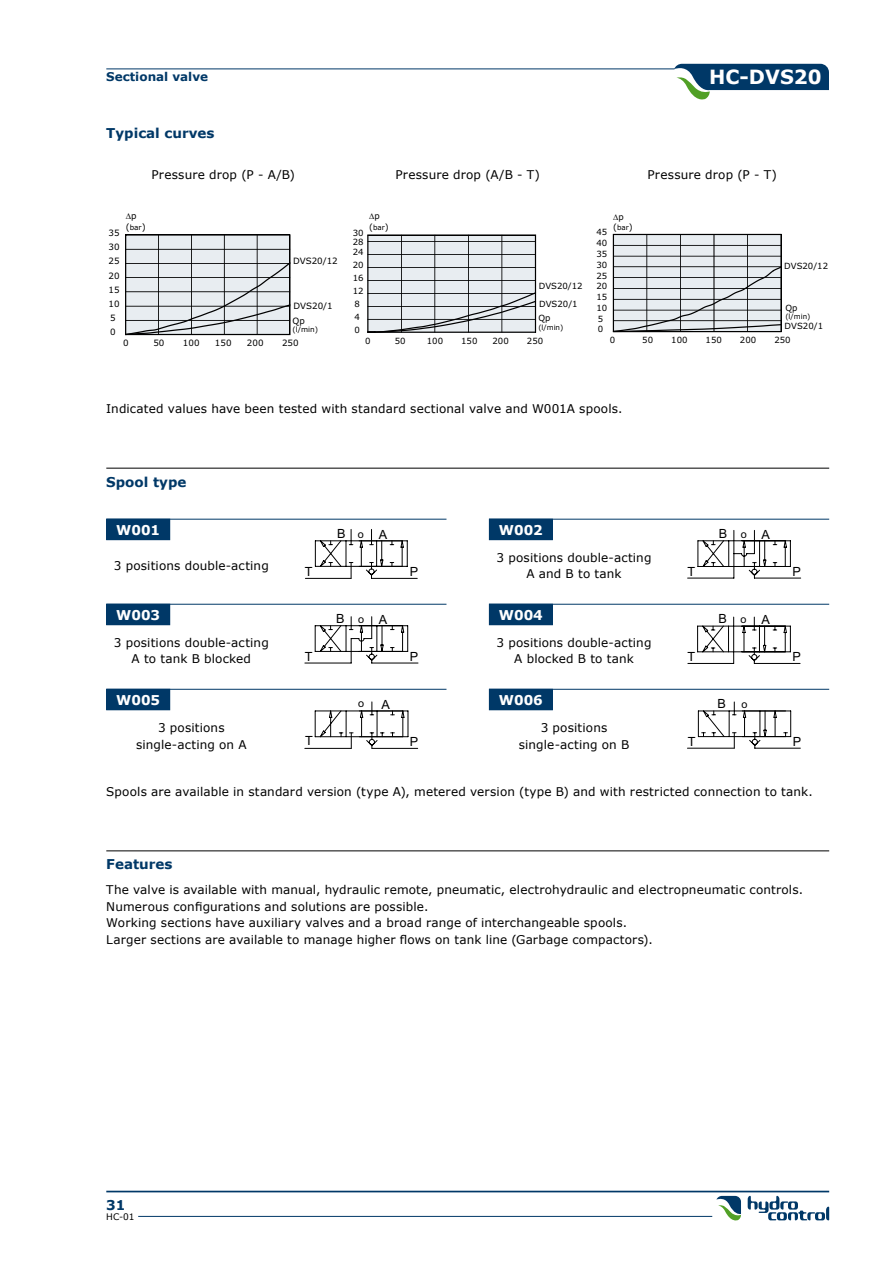
<style>
.page{position:relative;width:893px;height:1263px;background:#fff}
.page>*{position:absolute;margin:0;border:0;box-sizing:border-box;transform-origin:0 0}
.t1{font:700 19.5px "Verdana";color:#fff}
.t2{font:700 13.5px "Verdana";color:#003867}
.t3{font:700 13.5px "Verdana";color:#fff}
.t4{font:12.6px "Arial";color:#000}
.t5{font:12px/16.5px "Verdana";letter-spacing:.01em;color:#000;text-align:center}
.t6{font:700 12px "Verdana";color:#003867}
.t7{font:10.8px "Arial";color:#000}
.t8{font:9px "Verdana";color:#000}
.t9{font:8.7px "Verdana";color:#000}
.t10{font:8.55px "Verdana";color:#000}
.t11{font:7.2px "Verdana";color:#000}
.s1{font-size:8.7px}
.s2{font-size:8.55px}
.s3{font-size:10.8px}
</style>
<div class="page">
<svg style="left:125px;top:234px;width:166px;height:101px"></svg>
<svg style="left:613px;top:234px;width:169px;height:98px"></svg>
<svg style="left:367px;top:234px;width:169px;height:99px"></svg>
<hr style="left:106px;top:468px;width:723px;height:1px;background:#000">
<div style="left:107px;top:519px;width:63px;height:21px;background:#003867"></div>
<svg style="left:305px;top:529px;width:113px;height:50px"></svg>
<hr style="left:106px;top:519px;width:340px;height:1px;background:#003867">
<div style="left:489px;top:519px;width:63px;height:21px;background:#003867"></div>
<svg style="left:687px;top:530px;width:114px;height:49px"></svg>
<hr style="left:489px;top:519px;width:340px;height:1px;background:#003867">
<div style="left:107px;top:604px;width:63px;height:21px;background:#003867"></div>
<svg style="left:304px;top:616px;width:115px;height:47px"></svg>
<hr style="left:106px;top:604px;width:340px;height:1px;background:#003867">
<div style="left:489px;top:604px;width:63px;height:21px;background:#003867"></div>
<svg style="left:687px;top:616px;width:114px;height:48px"></svg>
<hr style="left:489px;top:604px;width:340px;height:1px;background:#003867">
<div style="left:107px;top:689px;width:63px;height:21px;background:#003867"></div>
<hr style="left:372px;top:748px;width:46px;height:1px;background:#000">
<hr style="left:305px;top:748px;width:46px;height:1px;background:#000">
<svg style="left:315px;top:701px;width:94px;height:48px"></svg>
<hr style="left:106px;top:689px;width:340px;height:1px;background:#003867">
<div style="left:489px;top:689px;width:63px;height:21px;background:#003867"></div>
<svg style="left:687px;top:701px;width:114px;height:48px"></svg>
<hr style="left:489px;top:689px;width:340px;height:1px;background:#003867">
<hr style="left:106px;top:850px;width:723px;height:1px;background:#000">
<hr style="left:106px;top:69px;width:568px;height:1px;background:#003867">
<svg style="left:674px;top:64px;width:155px;height:36px"></svg>
<hr style="left:106px;top:1191px;width:723px;height:1px;background:#003867">
<hr style="left:138px;top:1216px;width:574px;height:1px;background:#003867">
<svg style="left:716px;top:1196px;width:25px;height:25px"></svg>
<svg style="left:748px;top:1196px;width:81px;height:24px"></svg>
<p class="t6" style="left:106px;top:69px;width:103px">Sectional valve</p>
<p class="t2" style="left:106px;top:124px;width:110px">Typical curves</p>
<h1 class="t1" style="left:709px;top:64px;width:55px">hc-dvs</h1>
<h1 class="t1" style="left:794px;top:64px;width:29px">20</h1>
<p class="t5" style="left:151px;top:167px;width:145px">Pressure drop (P - A/B)</p>
<p class="t5" style="left:395px;top:167px;width:146px">Pressure drop (A/B - T)</p>
<p class="t5" style="left:648px;top:167px;width:131px">Pressure drop (P - T)</p>
<p class="t9" style="left:126px;top:210px;width:12px">∆p</p>
<p class="t11" style="left:126px;top:222px;width:21px"><span class="s1">(</span>bar<span class="s1">)</span></p>
<p class="t9" style="left:109px;top:227px;width:13px">35</p>
<p class="t10" style="left:369px;top:211px;width:12px">∆p</p>
<p class="t11" style="left:369px;top:222px;width:21px"><span class="s2">(</span>bar<span class="s2">)</span></p>
<p class="t10" style="left:353px;top:227px;width:12px">30</p>
<p class="t10" style="left:613px;top:211px;width:12px">∆p</p>
<p class="t11" style="left:613px;top:223px;width:21px"><span class="s2">(</span>bar<span class="s2">)</span></p>
<p class="t10" style="left:596px;top:227px;width:12px">45</p>
<p class="t9" style="left:109px;top:241px;width:13px">30</p>
<p class="t9" style="left:109px;top:256px;width:13px">25</p>
<p class="t9" style="left:109px;top:270px;width:13px">20</p>
<p class="t9" style="left:109px;top:284px;width:13px">15</p>
<p class="t9" style="left:109px;top:298px;width:13px">10</p>
<p class="t9" style="left:110px;top:312px;width:7px">5</p>
<p class="t9" style="left:110px;top:327px;width:7px">0</p>
<p class="t9" style="left:293px;top:255px;width:46px">DVS20/12</p>
<p class="t9" style="left:293px;top:300px;width:41px">DVS20/1</p>
<p class="t9" style="left:293px;top:315px;width:14px">Qp</p>
<p class="t11" style="left:293px;top:325px;width:27px">(l/min)</p>
<p class="t9" style="left:123px;top:337px;width:7px">0</p>
<p class="t9" style="left:153px;top:337px;width:13px">50</p>
<p class="t9" style="left:183px;top:337px;width:18px">100</p>
<p class="t9" style="left:215px;top:337px;width:18px">150</p>
<p class="t9" style="left:247px;top:337px;width:18px">200</p>
<p class="t9" style="left:282px;top:337px;width:18px">250</p>
<p class="t10" style="left:353px;top:237px;width:12px">28</p>
<p class="t10" style="left:596px;top:238px;width:12px">40</p>
<p class="t10" style="left:353px;top:247px;width:12px">24</p>
<p class="t10" style="left:596px;top:248px;width:12px">35</p>
<p class="t10" style="left:353px;top:260px;width:12px">20</p>
<p class="t10" style="left:596px;top:259px;width:12px">30</p>
<p class="t10" style="left:353px;top:273px;width:12px">16</p>
<p class="t10" style="left:353px;top:286px;width:12px">12</p>
<p class="t10" style="left:354px;top:299px;width:7px">8</p>
<p class="t10" style="left:539px;top:280px;width:45px">DVS20/12</p>
<p class="t10" style="left:539px;top:299px;width:40px">DVS20/1</p>
<p class="t10" style="left:596px;top:270px;width:12px">25</p>
<p class="t10" style="left:596px;top:281px;width:12px">20</p>
<p class="t10" style="left:596px;top:292px;width:12px">15</p>
<p class="t10" style="left:596px;top:302px;width:12px">10</p>
<p class="t10" style="left:354px;top:312px;width:7px">4</p>
<p class="t10" style="left:354px;top:324px;width:7px">0</p>
<p class="t10" style="left:538px;top:313px;width:14px">Qp</p>
<p class="t11" style="left:538px;top:323px;width:27px">(l/min)</p>
<p class="t10" style="left:598px;top:313px;width:7px">5</p>
<p class="t10" style="left:598px;top:324px;width:7px">0</p>
<p class="t10" style="left:784px;top:261px;width:45px">DVS20/12</p>
<p class="t10" style="left:785px;top:302px;width:14px">Qp</p>
<p class="t11" style="left:785px;top:312px;width:27px">(l/min)</p>
<p class="t10" style="left:785px;top:321px;width:40px">DVS20/1</p>
<p class="t10" style="left:365px;top:335px;width:7px">0</p>
<p class="t10" style="left:395px;top:335px;width:12px">50</p>
<p class="t10" style="left:427px;top:335px;width:18px">100</p>
<p class="t10" style="left:461px;top:335px;width:18px">150</p>
<p class="t10" style="left:492px;top:335px;width:18px">200</p>
<p class="t10" style="left:527px;top:335px;width:18px">250</p>
<p class="t10" style="left:610px;top:335px;width:7px">0</p>
<p class="t10" style="left:642px;top:335px;width:12px">50</p>
<p class="t10" style="left:671px;top:335px;width:18px">100</p>
<p class="t10" style="left:706px;top:335px;width:18px">150</p>
<p class="t10" style="left:740px;top:335px;width:18px">200</p>
<p class="t10" style="left:774px;top:335px;width:18px">250</p>
<p class="t5" style="left:106px;top:401px;width:518px">Indicated values have been tested with standard sectional valve and W001A spools.</p>
<p class="t2" style="left:106px;top:473px;width:82px">Spool type</p>
<p class="t3" style="left:116px;top:521px;width:46px">W001</p>
<p class="t4" style="left:337px;top:526px;width:51px">B<span class="s3">o</span> A</p>
<p class="t4" style="left:305px;top:563px;width:9px">T</p>
<p class="t4" style="left:410px;top:563px;width:10px">P</p>
<p class="t5" style="left:114px;top:558px;width:156px">3 positions double-acting</p>
<p class="t3" style="left:499px;top:521px;width:46px">W002</p>
<p class="t4" style="left:719px;top:526px;width:53px">B<span class="s3">o</span>A</p>
<p class="t4" style="left:688px;top:563px;width:9px">T</p>
<p class="t4" style="left:792px;top:563px;width:10px">P</p>
<p class="t5" style="left:497px;top:549px;width:156px">3 positions double-acting<br>A and B to tank</p>
<p class="t3" style="left:116px;top:606px;width:46px">W003</p>
<p class="t4" style="left:336px;top:611px;width:53px">B<span class="s3">o</span>A</p>
<p class="t4" style="left:305px;top:648px;width:9px">T</p>
<p class="t4" style="left:410px;top:648px;width:10px">P</p>
<p class="t5" style="left:114px;top:634px;width:156px">3 positions double-acting<br>A to tank B blocked</p>
<p class="t3" style="left:499px;top:606px;width:46px">W004</p>
<p class="t4" style="left:719px;top:611px;width:53px">B<span class="s3">o</span>A</p>
<p class="t4" style="left:687px;top:648px;width:9px">T</p>
<p class="t4" style="left:792px;top:648px;width:10px">P</p>
<p class="t5" style="left:497px;top:634px;width:156px">3 positions double-acting<br>A blocked B to tank</p>
<p class="t3" style="left:116px;top:691px;width:46px">W005</p>
<p class="t7" style="left:358px;top:697px;width:8px">o</p>
<p class="t4" style="left:381px;top:696px;width:10px">A</p>
<p class="t4" style="left:305px;top:733px;width:9px">T</p>
<p class="t4" style="left:410px;top:733px;width:10px">P</p>
<p class="t5" style="left:136px;top:719px;width:112px">3 positions single-acting on A</p>
<p class="t3" style="left:499px;top:691px;width:46px">W006</p>
<p class="t4" style="left:718px;top:695px;width:31px">B <span class="s3">o</span></p>
<p class="t4" style="left:688px;top:733px;width:9px">T</p>
<p class="t4" style="left:793px;top:734px;width:10px">P</p>
<p class="t5" style="left:519px;top:719px;width:112px">3 positions single-acting on B</p>
<p class="t5" style="left:106px;top:783px;width:708px">Spools are available in standard version (type A), metered version (type B) and with restricted connection to tank.</p>
<p class="t2" style="left:106px;top:856px;width:68px">Features</p>
<p class="t5" style="left:106px;top:882px;width:698px;text-align:left">The valve is available with manual, hydraulic remote, pneumatic, electrohydraulic and electropneumatic controls.<br>Numerous configurations and solutions are possible.<br>Working sections have auxiliary valves and a broad range of interchangeable spools.<br>Larger sections are available to manage higher flows on tank line (Garbage compactors).</p>
<p class="t2" style="left:106px;top:1196px;width:21px">31</p>
<p class="t8" style="left:106px;top:1211px;width:30px">HC-01</p>
</div>
